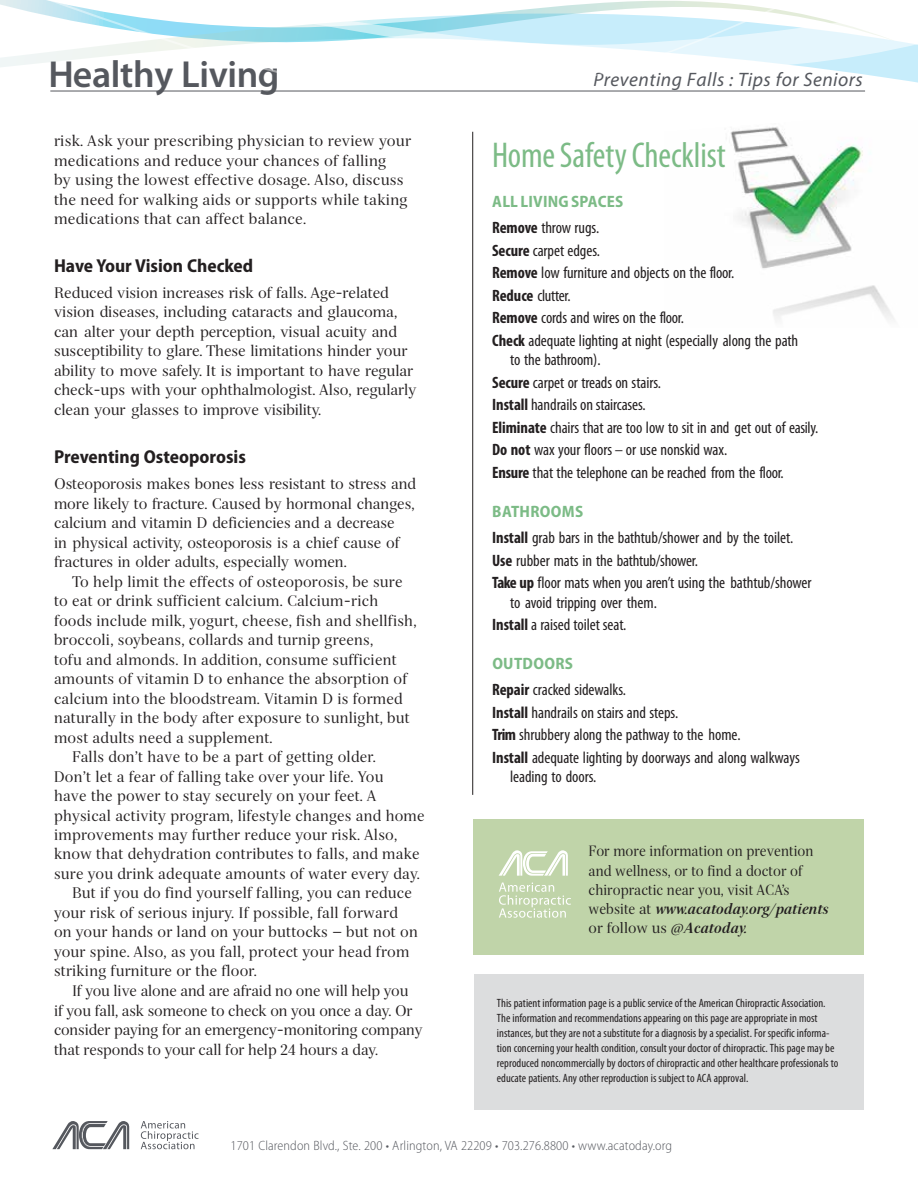
<style>
.page{position:relative;width:918px;height:1188px;background:#fff}
.page>*{position:absolute;margin:0;border:0;box-sizing:border-box;transform-origin:0 0}
.t1{font:600 37.8px "Myriad Pro";letter-spacing:-.01em;color:#55585e}
.t2{font:condensed 36px "Myriad Pro";letter-spacing:-.005em;color:#7cbb86}
.t3{font:italic 19.5px "Myriad Pro";letter-spacing:.025em;color:#55585e}
.t4{font:700 semi-condensed 18.75px "Myriad Pro";color:#231f20}
.t5{font:condensed 16.5px/22.5px "Myriad Pro";letter-spacing:-.005em;color:#231f20}
.t6{font:700 semi-condensed 16.5px/26.2px "Myriad Pro";letter-spacing:.01em;color:#7cbb86}
.t7{font:15px/19.5px "Serif 72 Beta";letter-spacing:.01em;color:#231f20}
.t8{font:15px "Serif 72 Beta";letter-spacing:-.01em;color:#231f20}
.t9{font:14.55px/19.2px "Serif 72 Beta";color:#231f20;scale:.94 1}
.t10{font:300 semi-condensed 13.5px "Myriad Pro";letter-spacing:.01em;color:#55585e}
.t11{font:condensed 12px/15px "Myriad Pro";color:#231f20}
.s1{font-stretch:condensed;color:#231f20}
.s2{font-weight:400;font-stretch:condensed;color:#231f20}
.s3{font-weight:700}
.s4{font-weight:700;font-stretch:semi-condensed;color:#7cbb86}
.s5{font-weight:700;font-style:italic}
</style>
<div class="page">
<img style="left:730px;top:127px;width:164px;height:193px">
<div style="left:474px;top:974px;width:390px;height:135px;background:#dcddde"></div>
<div style="left:473px;top:819px;width:391px;height:135px;background:#c0d4a9"></div>
<svg style="left:499px;top:883px;width:72px;height:35px"></svg>
<svg style="left:499px;top:850px;width:69px;height:26px"></svg>
<svg style="left:0;top:0;width:865px;height:91px"></svg>
<svg style="left:278px;top:4px;width:640px;height:79px"></svg>
<hr style="left:50px;top:91px;width:815px;height:1px;background:#55585e">
<svg style="left:52px;top:1121px;width:77px;height:28px"></svg>
<svg style="left:141px;top:1121px;width:58px;height:28px"></svg>
<hr style="left:472px;top:132px;width:1px;height:663px;background:#231f20">
<h1 class="t1" style="left:49px;top:50px;width:232px">Healthy Living</h1>
<p class="t7" style="left:54px;top:131px;width:359px">risk. Ask your prescribing physician to review your medications and reduce your chances of falling<br>by using the lowest effective dosage. Also, discuss the need for walking aids or supports while taking medications that can affect balance.</p>
<p class="t4" style="left:54px;top:255px;width:201px">Have Your Vision Checked</p>
<p class="t7" style="left:54px;top:283px;width:364px">Reduced vision increases risk of falls. Age-related vision diseases, including cataracts and glaucoma, can alter your depth perception, visual acuity and susceptibility to glare. These limitations hinder your ability to move safely. It is important to have regular check-ups with your ophthalmologist. Also, regularly clean your glasses to improve visibility.</p>
<p class="t4" style="left:54px;top:446px;width:193px">Preventing Osteoporosis</p>
<p class="t7" style="left:54px;top:474px;width:364px">Osteoporosis makes bones less resistant to stress and more likely to fracture. Caused by hormonal changes, calcium and vitamin D deficiencies and a decrease<br>in physical activity, osteoporosis is a chief cause of fractures in older adults, especially women.</p>
<p class="t7" style="left:72px;top:572px;width:332px">To help limit the effects of osteoporosis, be sure</p>
<p class="t7" style="left:54px;top:591px;width:326px">to eat or drink sufficient calcium. Calcium-rich</p>
<p class="t7" style="left:54px;top:611px;width:364px">foods include milk, yogurt, cheese, fish and shellfish,</p>
<p class="t7" style="left:54px;top:630px;width:321px">broccoli, soybeans, collards and turnip greens,</p>
<p class="t7" style="left:54px;top:650px;width:344px">tofu and almonds. In addition, consume sufficient</p>
<p class="t7" style="left:54px;top:669px;width:355px">amounts of vitamin D to enhance the absorption of</p>
<p class="t7" style="left:54px;top:689px;width:350px">calcium into the bloodstream. Vitamin D is formed</p>
<p class="t7" style="left:54px;top:708px;width:357px">naturally in the body after exposure to sunlight, but</p>
<p class="t7" style="left:54px;top:728px;width:220px">most adults need a supplement.</p>
<p class="t7" style="left:72px;top:747px;width:305px">Falls don’t have to be a part of getting older.</p>
<p class="t7" style="left:54px;top:767px;width:331px">Don’t let a fear of falling take over your life. You</p>
<p class="t7" style="left:54px;top:786px;width:324px">have the power to stay securely on your feet. A</p>
<p class="t7" style="left:54px;top:806px;width:372px">physical activity program, lifestyle changes and home</p>
<p class="t7" style="left:54px;top:825px;width:345px">improvements may further reduce your risk. Also,</p>
<p class="t7" style="left:54px;top:845px;width:367px">know that dehydration contributes to falls, and make</p>
<p class="t7" style="left:54px;top:864px;width:367px">sure you drink adequate amounts of water every day.</p>
<p class="t7" style="left:72px;top:884px;width:342px">But if you do find yourself falling, you can reduce</p>
<p class="t7" style="left:54px;top:903px;width:345px">your risk of serious injury. If possible, fall forward</p>
<p class="t7" style="left:54px;top:923px;width:365px">on your hands or land on your buttocks — but not on</p>
<p class="t7" style="left:54px;top:942px;width:357px">your spine. Also, as you fall, protect your head from</p>
<p class="t7" style="left:54px;top:962px;width:205px">striking furniture or the floor.</p>
<p class="t8" style="left:72px;top:982px;width:338px">If you live alone and are afraid no one will help you</p>
<p class="t8" style="left:54px;top:1001px;width:360px">if you fall, ask someone to check on you once a day. Or</p>
<p class="t8" style="left:54px;top:1021px;width:370px">consider paying for an emergency-monitoring company</p>
<p class="t8" style="left:54px;top:1040px;width:326px">that responds to your call for help 24 hours a day.</p>
<h3 class="t3" style="left:593px;top:67px;width:271px">Preventing Falls : Tips for Seniors</h3>
<h2 class="t2" style="left:492px;top:134px;width:235px">Home Safety Checklist</h2>
<p class="t6" style="left:492px;top:189px;width:133px">ALL LIVING SPACES<br><span class="s1">Remove</span> <span class="s2">throw rugs.</span></p>
<p class="t5" style="left:492px;top:239px;width:308px"><span class="s3">Secure</span> carpet edges.<br><span class="s3">Remove</span> low furniture and objects on the floor.<br><span class="s3">Reduce</span> clutter.<br><span class="s3">Remove</span> cords and wires on the floor.<br><span class="s3">Check</span> adequate lighting at night (especially along the path</p>
<p class="t5" style="left:492px;top:349px;width:328px;text-indent:18px">to the bathroom).<br><span class="s3">Secure</span> carpet or treads on stairs.<br><span class="s3">Install</span> handrails on staircases.<br><span class="s3">Eliminate</span> chairs that are too low to sit in and get out of easily.<br><span class="s3">Do not</span> wax your floors – or use nonskid wax.<br><span class="s3">Ensure</span> that the telephone can be reached from the floor.</p>
<p class="t5" style="left:492px;top:498px;width:303px;line-height:26.2px"><span class="s4">BATHROOMS<br></span><span class="s3">Install</span> grab bars in the bathtub/shower and by the toilet.</p>
<p class="t5" style="left:492px;top:549px;width:321px"><span class="s3">Use</span> rubber mats in the bathtub/shower.<br><span class="s3">Take up</span> floor mats when you aren’t using the bathtub/shower</p>
<p class="t5" style="left:492px;top:591px;width:166px;text-indent:18px">to avoid tripping over them.<br><span class="s3">Install</span> a raised toilet seat.</p>
<p class="t5" style="left:492px;top:650px;width:135px;line-height:26.2px"><span class="s4">OUTDOORS<br></span><span class="s3">Repair</span> cracked sidewalks.</p>
<p class="t5" style="left:492px;top:701px;width:309px"><span class="s3">Install</span> handrails on stairs and steps.<br><span class="s3">Trim</span> shrubbery along the pathway to the home.<br><span class="s3">Install</span> adequate lighting by doorways and along walkways</p>
<p class="t5" style="left:510px;top:766px;width:88px">leading to doors.</p>
<p class="t9" style="left:589px;top:842px;width:257px">For more information on prevention and wellness, or to find a doctor of chiropractic near you, visit ACA’s website at <span class="s5">www.acatoday.org/patients </span>or follow us <span class="s5">@Acatoday.</span></p>
<p class="t11" style="left:497px;top:995px;width:343px">This patient information page is a public service of the American Chiropractic Association.<br>The information and recommendations appearing on this page are appropriate in most instances, but they are not a substitute for a diagnosis by a specialist. For specific informa&shy;tion concerning your health condition, consult your doctor of chiropractic. This page may be reproduced noncommercially by doctors of chiropractic and other healthcare professionals to educate patients. Any other reproduction is subject to ACA approval.</p>
<p class="t10" style="left:231px;top:1138px;width:443px">1701 Clarendon Blvd., Ste. 200 • Arlington, VA 22209 • 703.276.8800 • www.acatoday.org</p>
</div>
